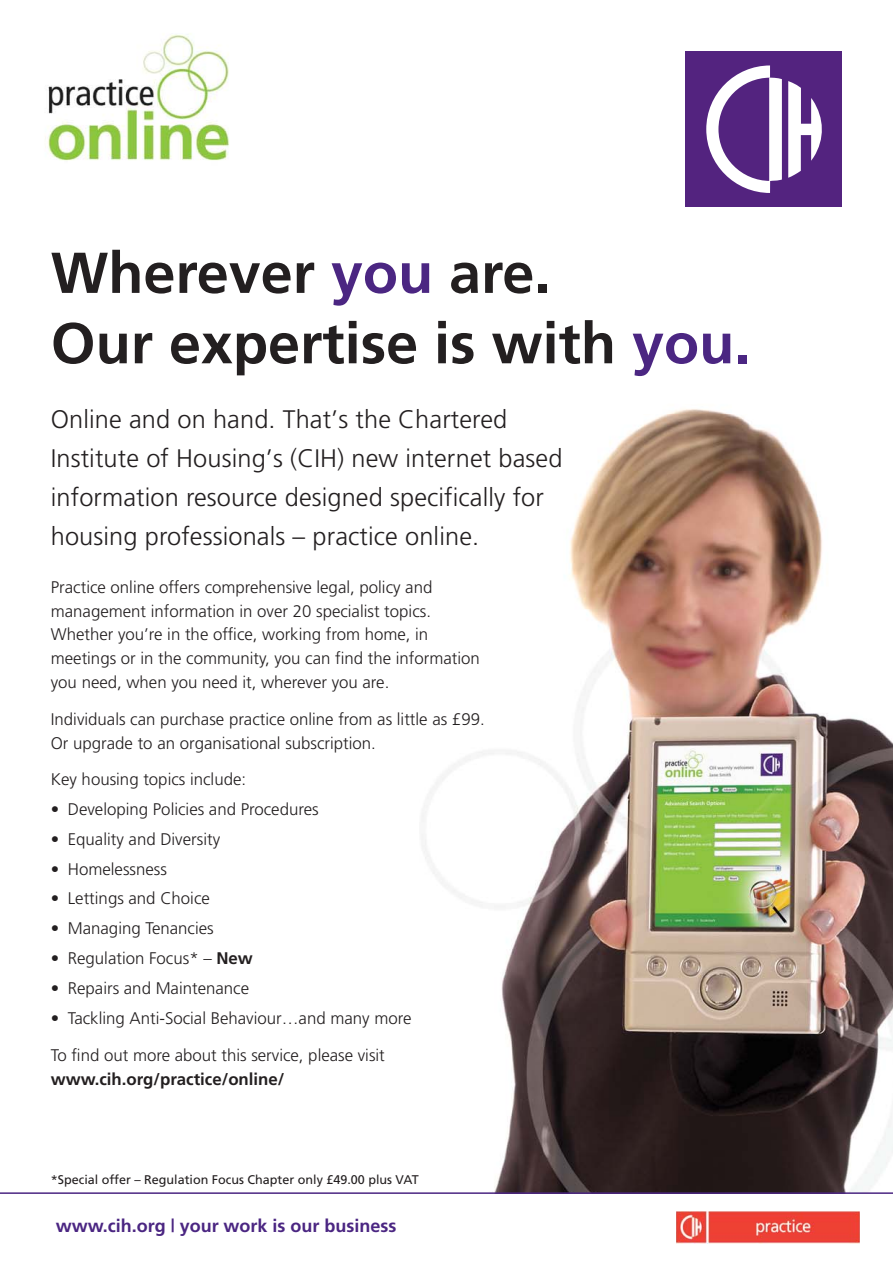
<style>
.page{position:relative;width:893px;height:1263px;background:#fff}
.page>*{position:absolute;margin:0;border:0;box-sizing:border-box;transform-origin:0 0}
.t1{font:700 57.6px/70.3px "Frutiger";color:#231f20}
.t2{font:300 25.35px/39px "Frutiger";letter-spacing:.005em;color:#231f20}
.t3{font:700 18px "Frutiger";color:#4b2682}
.t4{font:300 16.8px/23.9px "Frutiger";color:#231f20}
.t5{font:700 16.8px "Frutiger";color:#231f20}
.t6{font:12.6px "Frutiger";color:#231f20}
.s1{color:#4b2682}
.s2{font-weight:700}
</style>
<div class="page">
<img style="left:45px;top:33px;width:847px;height:1159px">
<img style="left:45px;top:231px;width:761px;height:183px">
<img style="left:676px;top:1212px;width:184px;height:31px">
<div style="left:686px;top:52px;width:156px;height:155px;background:#53237f"></div>
<svg style="left:788px;top:81px;width:34px;height:97px"></svg>
<svg style="left:706px;top:65px;width:76px;height:128px"></svg>
<hr style="left:0;top:1192px;width:892px;height:2px;background:#4b2682">
<h1 class="t1" style="left:51px;top:242px;width:701px">Wherever <span class="s1">you</span> are.<br>Our expertise is with <span class="s1">you.</span></h1>
<h2 class="t2" style="left:51px;top:402px;width:513px">Online and on hand. That’s the Chartered Institute of Housing’s (CIH) new internet based information resource designed specifically for housing professionals – practice online.</h2>
<p class="t4" style="left:51px;top:576px;width:431px">Practice online offers comprehensive legal, policy and management information in over 20 specialist topics.<br>Whether you’re in the office, working from home, in meetings or in the community, you can find the information you need, when you need it, wherever you are.</p>
<p class="t4" style="left:51px;top:708px;width:435px">Individuals can purchase practice online from as little as £99.<br>Or upgrade to an organisational subscription.</p>
<p class="t4" style="left:51px;top:769px;width:197px">Key housing topics include:</p>
<p class="t4" style="left:51px;top:799px;width:269px">• Developing Policies and Procedures</p>
<p class="t4" style="left:51px;top:828px;width:171px">• Equality and Diversity</p>
<p class="t4" style="left:51px;top:858px;width:118px">• Homelessness</p>
<p class="t4" style="left:51px;top:888px;width:161px">• Lettings and Choice</p>
<p class="t4" style="left:51px;top:918px;width:164px">• Managing Tenancies</p>
<p class="t4" style="left:51px;top:948px;width:204px">• Regulation Focus* – <span class="s2">New</span></p>
<p class="t4" style="left:51px;top:977px;width:200px">• Repairs and Maintenance</p>
<p class="t4" style="left:51px;top:1007px;width:362px">• Tackling Anti-Social Behaviour…and many more</p>
<p class="t4" style="left:51px;top:1044px;width:336px">To find out more about this service, please visit</p>
<p class="t5" style="left:51px;top:1072px;width:235px">www.cih.org/practice/online/</p>
<p class="t6" style="left:51px;top:1175px;width:369px">*Special offer – Regulation Focus Chapter only £49.00 plus VAT</p>
<p class="t3" style="left:56px;top:1219px;width:342px">www.cih.org | your work is our business</p>
</div>
